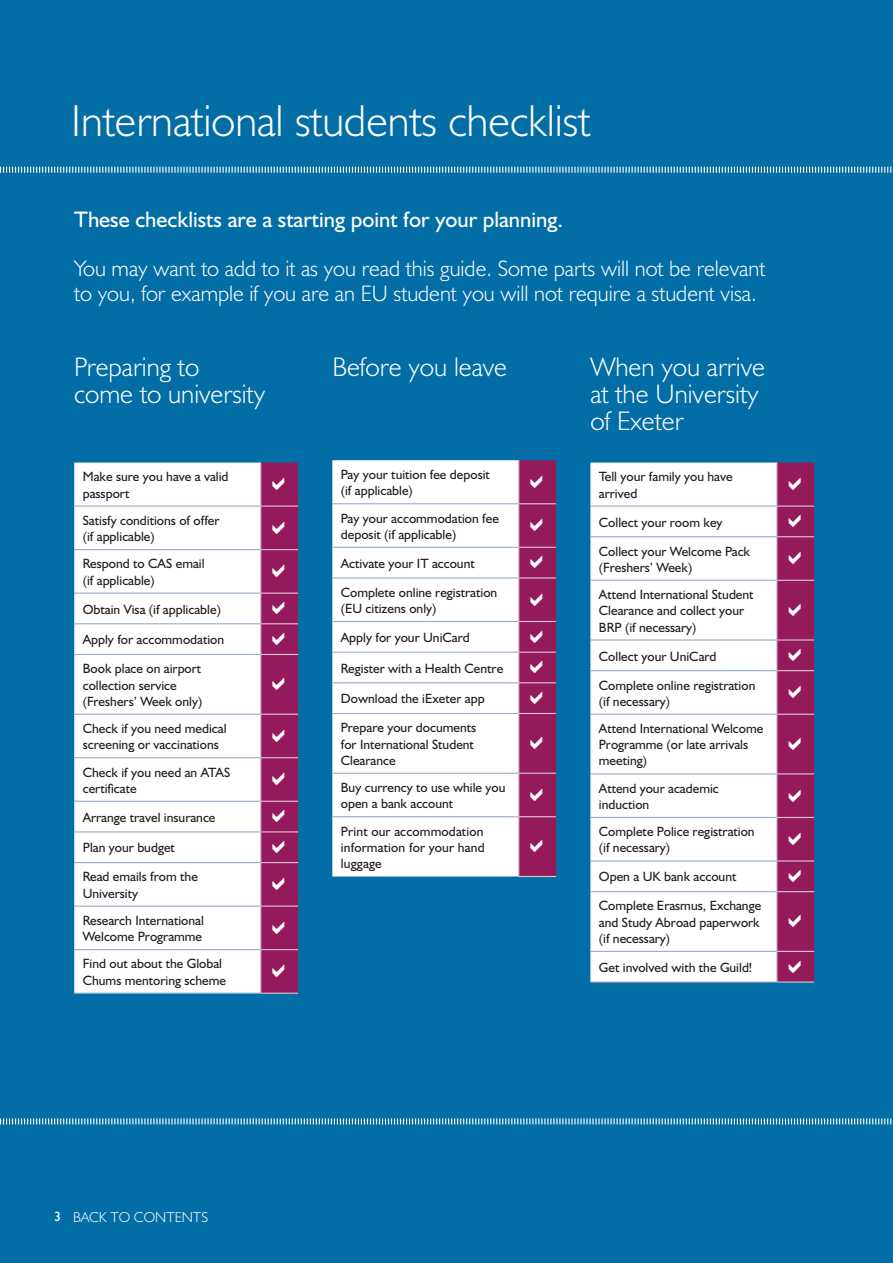
<style>
.page{position:relative;width:893px;height:1263px;background:#fff}
.page>*{position:absolute;margin:0;border:0;box-sizing:border-box;transform-origin:0 0}
.t1{font:300 45px "Humanist 521 BT";color:#fff}
.t2{font:300 27px/27px "Humanist 521 BT";color:#fff}
.t3{font:300 22.5px/25.5px "Humanist 521 BT";color:#fff}
.t4{font:22.5px "Humanist 521 BT";color:#fff}
.t5{font:300 14.4px "Humanist 521 BT";color:#fff}
.t6{font:13.5px/16.2px "Humanist 521 BT";color:#231f20}
.s1{font-weight:400;font-size:13.5px}
</style>
<div class="page">
<div style="left:0;top:162px;width:893px;height:1101px;background:#026ea5"></div>
<div style="left:0;top:0;width:893px;height:170px;background:#026ea5"></div>
<svg style="left:0;top:166px;width:892px;height:7px"></svg>
<svg style="left:0;top:1118px;width:892px;height:7px"></svg>
<div style="left:332px;top:460px;width:186px;height:416px;background:#fff"></div>
<hr style="left:518px;top:876px;width:38px;height:1px;background:#dfc6cf">
<hr style="left:332px;top:503px;width:186px;height:1px;background:#96adcd">
<hr style="left:332px;top:547px;width:186px;height:1px;background:#96adcd">
<hr style="left:332px;top:577px;width:186px;height:1px;background:#96adcd">
<hr style="left:332px;top:621px;width:186px;height:1px;background:#96adcd">
<hr style="left:332px;top:652px;width:186px;height:1px;background:#96adcd">
<hr style="left:332px;top:773px;width:186px;height:1px;background:#96adcd">
<hr style="left:332px;top:682px;width:186px;height:1px;background:#96adcd">
<hr style="left:332px;top:816px;width:186px;height:1px;background:#96adcd">
<hr style="left:332px;top:876px;width:186px;height:1px;background:#96adcd">
<hr style="left:332px;top:713px;width:186px;height:1px;background:#96adcd">
<div style="left:74px;top:463px;width:186px;height:529px;background:#fff"></div>
<hr style="left:260px;top:992px;width:38px;height:2px;background:#dfc6cf">
<hr style="left:74px;top:505px;width:186px;height:2px;background:#96adcd">
<hr style="left:74px;top:549px;width:186px;height:1px;background:#96adcd">
<hr style="left:74px;top:593px;width:186px;height:1px;background:#96adcd">
<hr style="left:74px;top:623px;width:186px;height:1px;background:#96adcd">
<hr style="left:74px;top:654px;width:186px;height:1px;background:#96adcd">
<hr style="left:74px;top:714px;width:186px;height:1px;background:#96adcd">
<hr style="left:74px;top:757px;width:186px;height:1px;background:#96adcd">
<hr style="left:74px;top:801px;width:186px;height:1px;background:#96adcd">
<hr style="left:74px;top:831px;width:186px;height:1px;background:#96adcd">
<hr style="left:74px;top:862px;width:186px;height:1px;background:#96adcd">
<hr style="left:74px;top:905px;width:186px;height:2px;background:#96adcd">
<hr style="left:74px;top:949px;width:186px;height:1px;background:#96adcd">
<hr style="left:74px;top:992px;width:186px;height:2px;background:#96adcd">
<div style="left:590px;top:463px;width:186px;height:518px;background:#fff"></div>
<hr style="left:590px;top:580px;width:186px;height:1px;background:#96adcd">
<hr style="left:590px;top:639px;width:186px;height:1px;background:#96adcd">
<hr style="left:590px;top:670px;width:186px;height:1px;background:#96adcd">
<hr style="left:590px;top:714px;width:186px;height:1px;background:#96adcd">
<hr style="left:590px;top:773px;width:186px;height:1px;background:#96adcd">
<hr style="left:590px;top:505px;width:186px;height:2px;background:#96adcd">
<hr style="left:590px;top:817px;width:186px;height:1px;background:#96adcd">
<hr style="left:590px;top:536px;width:186px;height:1px;background:#96adcd">
<hr style="left:590px;top:860px;width:186px;height:1px;background:#96adcd">
<hr style="left:590px;top:891px;width:186px;height:1px;background:#96adcd">
<hr style="left:590px;top:951px;width:186px;height:1px;background:#96adcd">
<hr style="left:590px;top:981px;width:186px;height:1px;background:#96adcd">
<svg style="left:518px;top:460px;width:38px;height:416px;background:#982462"></svg>
<svg style="left:260px;top:463px;width:38px;height:530px;background:#982362"></svg>
<svg style="left:776px;top:463px;width:38px;height:519px;background:#992764"></svg>
<h1 class="t1" style="left:71px;top:93px;width:521px">International students checklist</h1>
<h3 class="t4" style="left:74px;top:205px;width:490px">These checklists are a starting point for your planning.</h3>
<h3 class="t3" style="left:74px;top:255px;width:692px">You may want to add to it as you read this guide. Some parts will not be relevant to you, for example if you are an EU student you will not require a student visa.</h3>
<h2 class="t2" style="left:74px;top:352px;width:192px">Preparing to<br>come to university</h2>
<h2 class="t2" style="left:332px;top:352px;width:176px">Before you leave</h2>
<h2 class="t2" style="left:590px;top:352px;width:176px">When you arrive at the University of Exeter</h2>
<p class="t6" style="left:83px;top:468px;width:147px">Make sure you have a valid passport</p>
<p class="t6" style="left:83px;top:512px;width:138px">Satisfy conditions of offer (if applicable)</p>
<p class="t6" style="left:83px;top:555px;width:123px">Respond to CAS email (if applicable)</p>
<p class="t6" style="left:83px;top:601px;width:140px">Obtain Visa (if applicable)</p>
<p class="t6" style="left:83px;top:625px;width:143px;line-height:29px">Apply for accommodation<br>Book place on airport</p>
<p class="t6" style="left:83px;top:676px;width:121px">collection service (Freshers’ Week only)</p>
<p class="t6" style="left:83px;top:720px;width:145px">Check if you need medical screening or vaccinations</p>
<p class="t6" style="left:83px;top:763px;width:149px">Check if you need an ATAS certificate</p>
<p class="t6" style="left:83px;top:809px;width:134px">Arrange travel insurance</p>
<p class="t6" style="left:83px;top:833px;width:117px;line-height:29px">Plan your budget<br>Read emails from the</p>
<p class="t6" style="left:83px;top:879px;width:123px;line-height:27.3px">University<br>Research International</p>
<p class="t6" style="left:83px;top:923px;width:141px;line-height:27.3px">Welcome Programme<br>Find out about the Global</p>
<p class="t6" style="left:83px;top:972px;width:145px">Chums mentoring scheme</p>
<p class="t5" style="left:54px;top:1208px;width:155px"><span class="s1">3</span> BACK TO CONTENTS</p>
<p class="t6" style="left:341px;top:466px;width:151px">Pay your tuition fee deposit (if applicable)</p>
<p class="t6" style="left:341px;top:510px;width:160px">Pay your accommodation fee deposit (if applicable)</p>
<p class="t6" style="left:341px;top:548px;width:158px;line-height:29px">Activate your IT account<br>Complete online registration</p>
<p class="t6" style="left:341px;top:594px;width:130px;line-height:29px">(EU citizens only)<br>Apply for your UniCard</p>
<p class="t6" style="left:341px;top:660px;width:164px">Register with a Health Centre</p>
<p class="t6" style="left:341px;top:684px;width:145px;line-height:29px">Download the iExeter app<br>Prepare your documents</p>
<p class="t6" style="left:341px;top:735px;width:135px">for International Student<br>Clearance</p>
<p class="t6" style="left:341px;top:779px;width:166px">Buy currency to use while you open a bank account</p>
<p class="t6" style="left:341px;top:822px;width:145px;text-align:justify">Print our accommodation information for your hand luggage</p>
<p class="t6" style="left:599px;top:468px;width:135px">Tell your family you have arrived</p>
<p class="t6" style="left:599px;top:507px;width:153px;line-height:29px">Collect your room key<br>Collect your Welcome Pack</p>
<p class="t6" style="left:599px;top:553px;width:156px;line-height:27.3px">(Freshers’ Week)<br>Attend International Student</p>
<p class="t6" style="left:599px;top:602px;width:147px">Clearance and collect your<br>BRP (if necessary)</p>
<p class="t6" style="left:599px;top:641px;width:158px;line-height:29px">Collect your UniCard<br>Complete online registration</p>
<p class="t6" style="left:599px;top:687px;width:166px;line-height:27.3px">(if necessary)<br>Attend International Welcome</p>
<p class="t6" style="left:599px;top:736px;width:151px">Programme (or late arrivals meeting)</p>
<p class="t6" style="left:599px;top:780px;width:121px">Attend your academic induction</p>
<p class="t6" style="left:599px;top:823px;width:157px">Complete Police registration (if necessary)</p>
<p class="t6" style="left:599px;top:862px;width:164px;line-height:29px">Open a UK bank account<br>Complete Erasmus, Exchange</p>
<p class="t6" style="left:599px;top:914px;width:162px">and Study Abroad paperwork (if necessary)</p>
<p class="t6" style="left:599px;top:959px;width:155px">Get involved with the Guild!</p>
</div>
